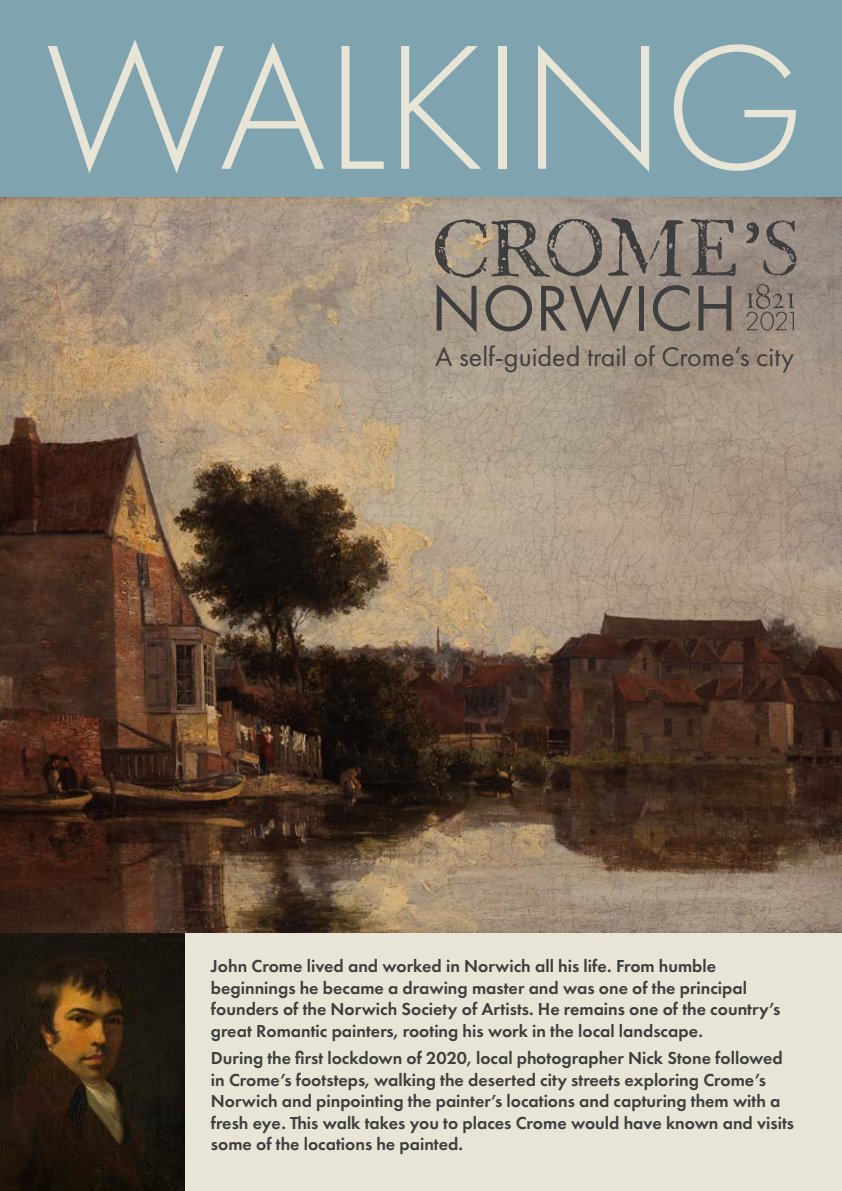
<style>
.page{position:relative;width:842px;height:1191px;background:#fff}
.page>*{position:absolute;margin:0;border:0;box-sizing:border-box;transform-origin:0 0}
.t1{font:300 184px "Futura PT";letter-spacing:-.01em;color:#e8e5d7}
.t2{font:28px "Futura PT";color:#3e3e3f}
.t3{font:600 18px/21.6px "Futura PT";color:#3e3e3f}
</style>
<div class="page">
<div style="left:0;top:913px;width:842px;height:278px;background:#e8e5d7"></div>
<div style="left:0;top:0;width:842px;height:921px;background:#7fa4af"></div>
<img style="left:0;top:932px;width:184px;height:259px">
<img style="left:0;top:197px;width:842px;height:735px">
<svg style="left:435px;top:219px;width:167px;height:59px"></svg>
<svg style="left:608px;top:218px;width:75px;height:58px"></svg>
<svg style="left:691px;top:219px;width:45px;height:57px"></svg>
<svg style="left:746px;top:220px;width:51px;height:55px"></svg>
<svg style="left:746px;top:284px;width:48px;height:47px"></svg>
<svg style="left:437px;top:284px;width:39px;height:48px"></svg>
<svg style="left:486px;top:285px;width:46px;height:46px"></svg>
<svg style="left:541px;top:284px;width:92px;height:49px"></svg>
<div style="left:639px;top:286px;width:5px;height:44px;background:#3e3e3f"></div>
<svg style="left:653px;top:285px;width:36px;height:46px"></svg>
<svg style="left:698px;top:286px;width:33px;height:44px"></svg>
<p class="t1" style="left:45px;top:3px;width:762px">WALKING</p>
<p class="t2" style="left:435px;top:340px;width:360px">A self-guided trail of Crome’s city</p>
<p class="t3" style="left:211px;top:955px;width:571px">John Crome lived and worked in Norwich all his life. From humble beginnings he became a drawing master and was one of the principal founders of the Norwich Society of Artists. He remains one of the country’s great Romantic painters, rooting his work in the local landscape.</p>
<p class="t3" style="left:211px;top:1047px;width:585px">During the first lockdown of 2020, local photographer Nick Stone followed in Crome’s footsteps, walking the deserted city streets exploring Crome’s Norwich and pinpointing the painter’s locations and capturing them with a fresh eye. This walk takes you to places Crome would have known and visits some of the locations he painted.</p>
</div>
